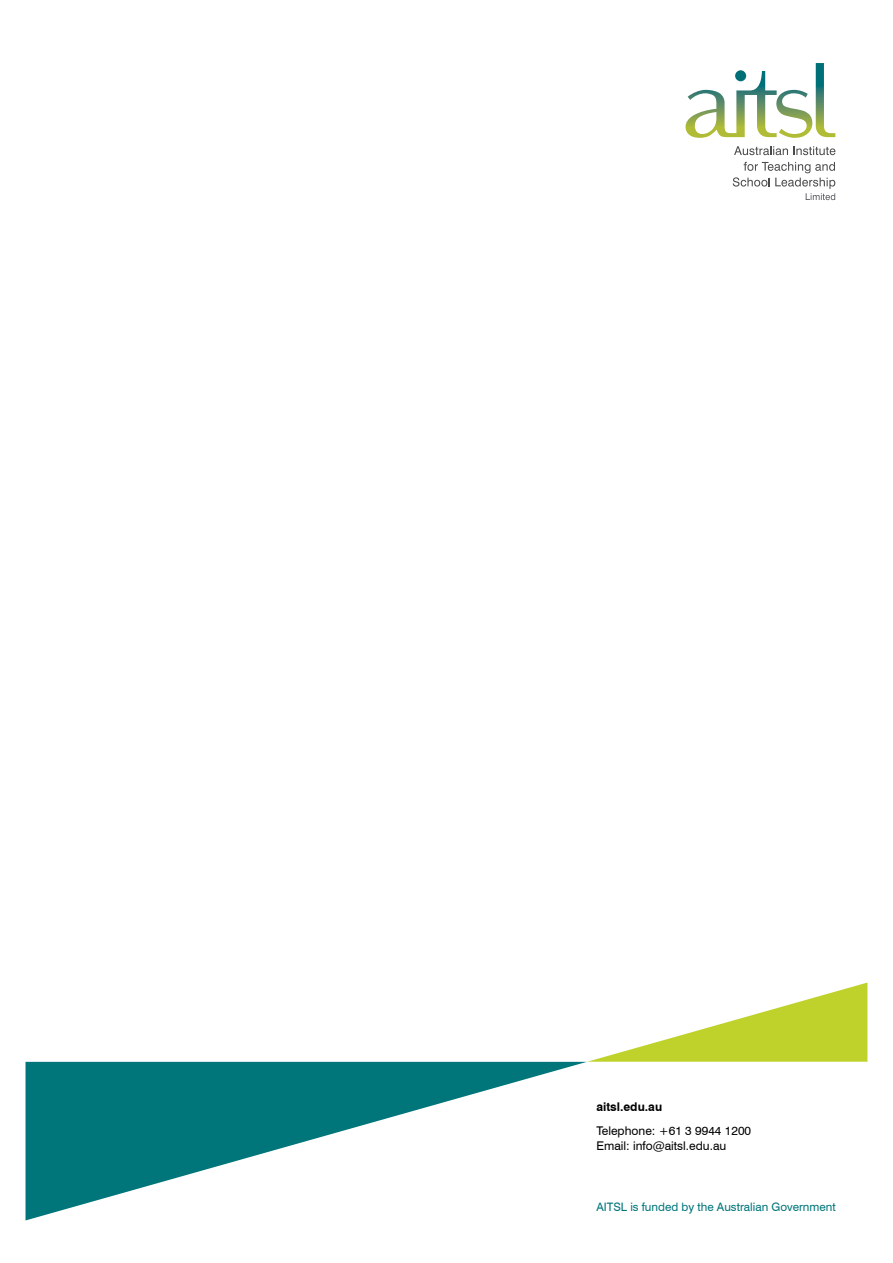
<style>
.page{position:relative;width:893px;height:1263px;background:#fff}
.page>*{position:absolute;margin:0;border:0;box-sizing:border-box;transform-origin:0 0}
.Body_Text{font:12px "Swiss 721 BT";color:#000}
.Body_Text-2{font:700 12px "Swiss 721 BT";color:#000}
.Body_Text-3{font:11.7px "Swiss 721 BT";color:#00757a}
</style>
<div class="page">
<svg style="left:734px;top:146px;width:101px;height:9px"></svg>
<svg style="left:733px;top:162px;width:102px;height:38px"></svg>
<svg style="left:686px;top:63px;width:149px;height:75px"></svg>
<svg style="left:587px;top:982px;width:280px;height:80px"></svg>
<svg style="left:26px;top:1062px;width:560px;height:158px"></svg>
<p class="Body_Text-2" style="left:596px;top:1099px;width:67px">aitsl.edu.au</p>
<p class="Body_Text" style="left:596px;top:1123px;width:156px">Telephone: +61 3 9944 1200</p>
<p class="Body_Text" style="left:596px;top:1138px;width:131px">Email: info@aitsl.edu.au</p>
<p class="Body_Text-3" style="left:596px;top:1200px;width:241px">AITSL is funded by the Australian Government</p>
</div>
